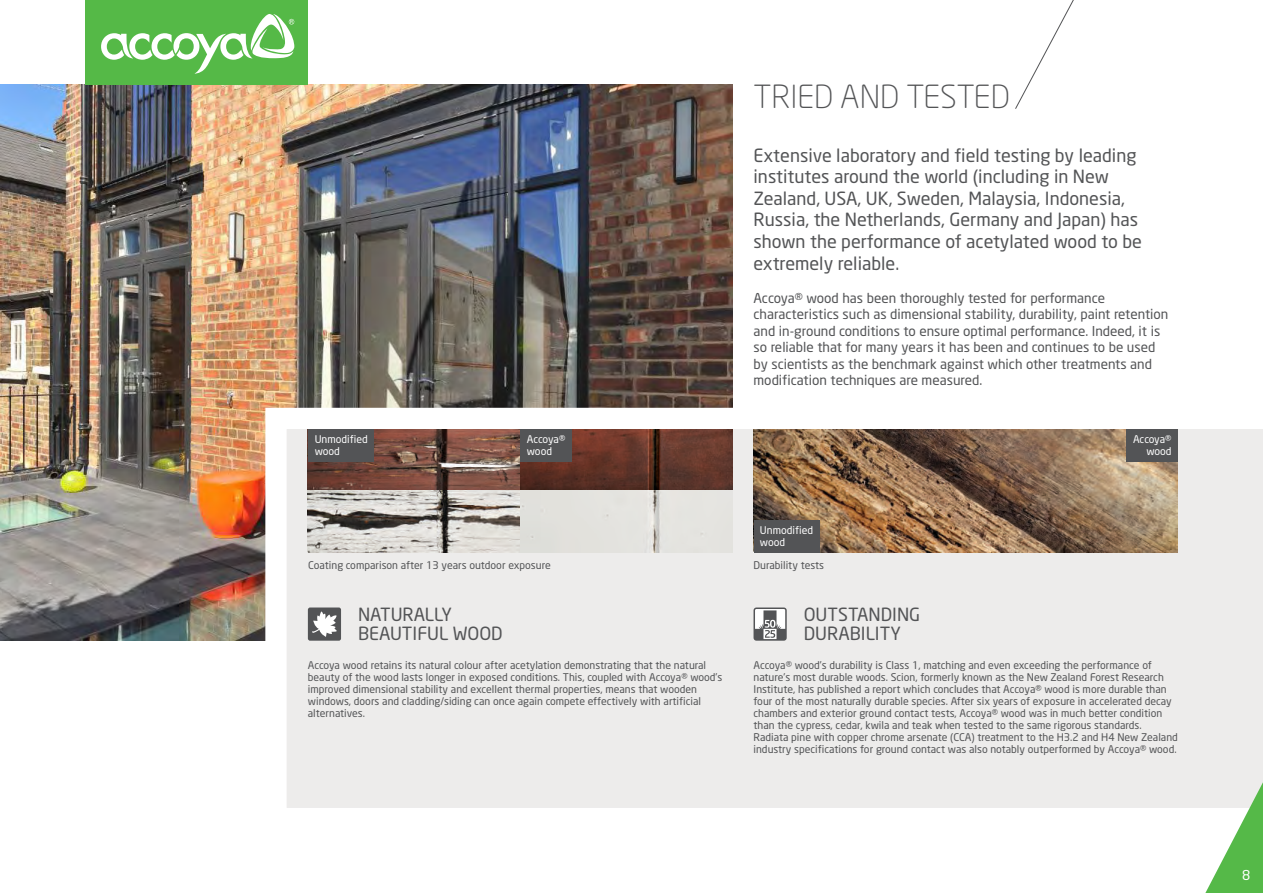
<style>
.page{position:relative;width:1263px;height:893px;background:#fff}
.page>*{position:absolute;margin:0;border:0;box-sizing:border-box;transform-origin:0 0}
.t1{font:300 31.5px "Neo Sans";color:#535456}
.t2{font:18px/21.6px "Neo Sans";color:#535456}
.t3{font:13.5px/16.5px "Neo Sans";color:#535456}
.t4{font:13.5px "Neo Sans";color:#fff}
.t5{font:10.5px/12px "Neo Sans";color:#535456}
.t6{font:10.5px/12px "Neo Sans";color:#fff}
</style>
<div class="page">
<img style="left:0;top:85px;width:732px;height:556px">
<svg style="left:255px;top:397px;width:1008px;height:411px;background:#eceae9"></svg>
<img style="left:753px;top:429px;width:425px;height:123px">
<div style="left:753px;top:520px;width:66px;height:32px;background:#535456"></div>
<div style="left:1127px;top:429px;width:51px;height:33px;background:#535456"></div>
<svg style="left:753px;top:607px;width:34px;height:34px"></svg>
<svg style="left:755px;top:609px;width:30px;height:30px"></svg>
<div style="left:308px;top:607px;width:33px;height:34px;background:#535456;border-radius:2px"></div>
<svg style="left:312px;top:611px;width:25px;height:26px"></svg>
<img style="left:308px;top:429px;width:425px;height:123px">
<svg style="left:1015px;top:0;width:59px;height:109px"></svg>
<div style="left:308px;top:429px;width:66px;height:33px;background:#535456"></div>
<div style="left:520px;top:429px;width:52px;height:33px;background:#535456"></div>
<div style="left:85px;top:0;width:223px;height:85px;background:#55b947"></div>
<svg style="left:101px;top:14px;width:194px;height:60px"></svg>
<svg style="left:1199px;top:758px;width:64px;height:135px"></svg>
<p class="t6" style="left:315px;top:433px;width:55px">Unmodified wood</p>
<p class="t6" style="left:527px;top:433px;width:40px">Accoya® wood</p>
<h1 class="t1" style="left:753px;top:78px;width:258px">TRIED AND TESTED</h1>
<p class="t2" style="left:753px;top:144px;width:390px">Extensive laboratory and field testing by leading institutes around the world (including in New Zealand, USA, UK, Sweden, Malaysia, Indonesia, Russia, the Netherlands, Germany and Japan) has shown the performance of acetylated wood to be extremely reliable.</p>
<p class="t3" style="left:753px;top:289px;width:416px">Accoya® wood has been thoroughly tested for performance characteristics such as dimensional stability, durability, paint retention and in-ground conditions to ensure optimal performance. Indeed, it is so reliable that for many years it has been and continues to be used by scientists as the benchmark against which other treatments and modification techniques are measured.</p>
<p class="t6" style="left:760px;top:524px;width:55px">Unmodified wood</p>
<p class="t6" style="left:1133px;top:433px;width:40px;text-align:right">Accoya® wood</p>
<p class="t5" style="left:308px;top:559px;width:244px">Coating comparison after 13 years outdoor exposure</p>
<p class="t5" style="left:753px;top:559px;width:72px">Durability tests</p>
<h2 class="t2" style="left:358px;top:604px;width:146px;line-height:19.5px">NATURALLY<br>BEAUTIFUL WOOD</h2>
<p class="t5" style="left:308px;top:659px;width:416px">Accoya wood retains its natural colour after acetylation demonstrating that the natural beauty of the wood lasts longer in exposed conditions. This, coupled with Accoya® wood’s improved dimensional stability and excellent thermal properties, means that wooden windows, doors and cladding/siding can once again compete effectively with artificial alternatives.</p>
<h2 class="t2" style="left:804px;top:604px;width:118px;line-height:19.5px">OUTSTANDING<br>DURABILITY</h2>
<p class="t5" style="left:753px;top:659px;width:426px">Accoya® wood’s durability is Class 1, matching and even exceeding the performance of nature’s most durable woods. Scion, formerly known as the New Zealand Forest Research Institute, has published a report which concludes that Accoya® wood is more durable than four of the most naturally durable species. After six years of exposure in accelerated decay chambers and exterior ground contact tests, Accoya® wood was in much better condition than the cypress, cedar, kwila and teak when tested to the same rigorous standards.<br>Radiata pine with copper chrome arsenate (CCA) treatment to the H3.2 and H4 New Zealand industry specifications for ground contact was also notably outperformed by Accoya® wood.</p>
<p class="t4" style="left:1242px;top:867px;width:10px">8</p>
</div>
